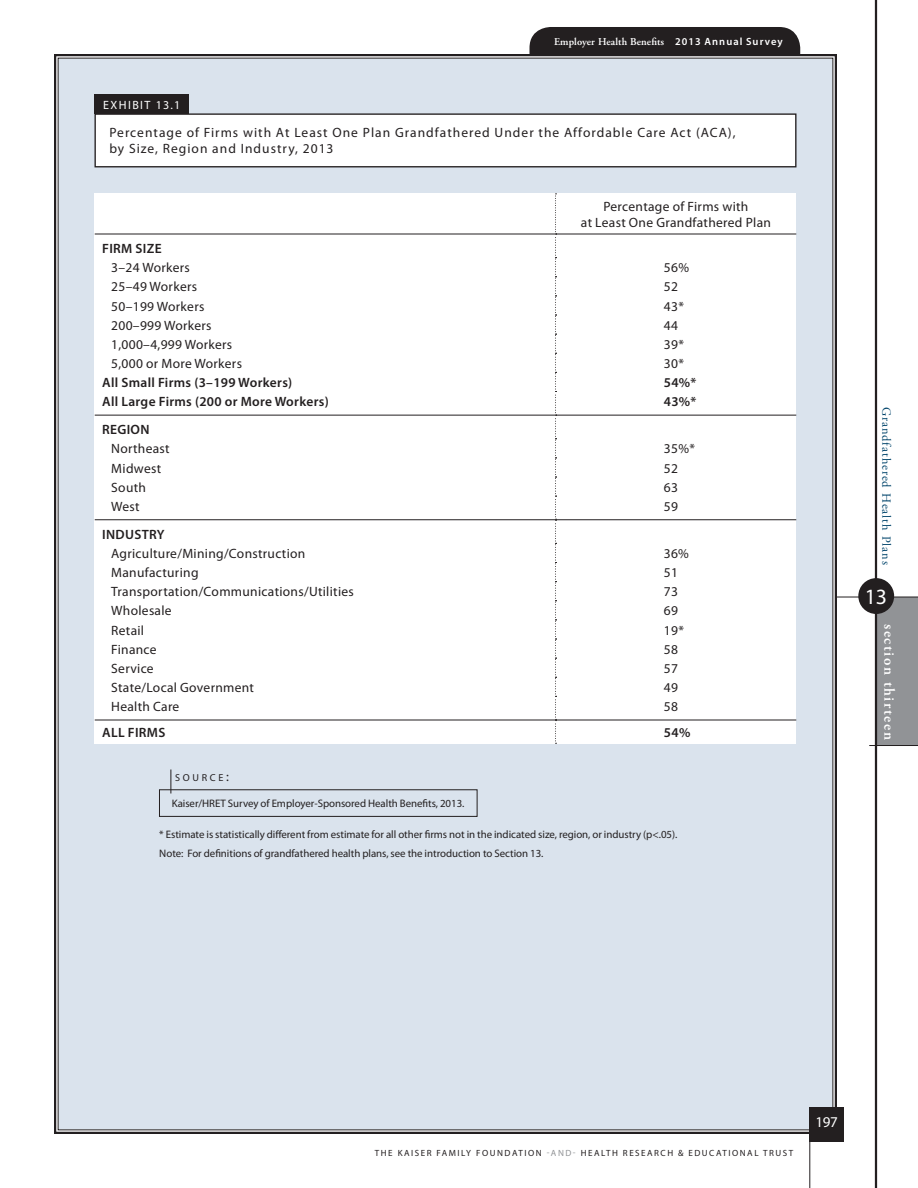
<style>
.page{position:relative;width:918px;height:1188px;background:#fff}
.page>*{position:absolute;margin:0;border:0;box-sizing:border-box;transform-origin:0 0}
.t1{font:21.9px "Myriad Pro";color:#fff}
.t2{font:600 15px "Adobe Garamond Pro";letter-spacing:.1em;color:#fff}
.t3{font:15px "Myriad Pro";color:#fff}
.t4{font:13.5px/16.5px "Myriad Pro";letter-spacing:.025em;color:#231f20;text-align:center}
.t5{font:13.5px/16.5px "Myriad Pro";letter-spacing:.075em;color:#231f20}
.t6{font:600 13.5px "Myriad Pro";letter-spacing:.025em;color:#231f20}
.t7{font:12.3px "Adobe Garamond Pro";letter-spacing:.055em;color:#00446b}
.t8{font:12px "Myriad Pro";letter-spacing:.12em;color:#fff}
.t9{font:10.8px/19.5px "Myriad Pro";letter-spacing:-.005em;color:#231f20}
.t10{font:600 10.5px "Adobe Garamond Pro";letter-spacing:.01em;color:#fff}
.t11{font:10.2px "Myriad Pro";letter-spacing:.265em;color:#231f20}
.t12{font:9px "Myriad Pro";letter-spacing:.17em;color:#231f20}
.s1{font-family:"Myriad Pro"}
.s2{font-size:13.5px}
.s3{color:#919396}
</style>
<div class="page">
<div style="left:876px;top:597px;width:42px;height:149px;background:#919396"></div>
<hr style="left:824px;top:597px;width:94px;height:1px;background:#231f20">
<hr style="left:875px;top:0;width:2px;height:1188px;background:#231f20">
<hr style="left:869px;top:745px;width:49px;height:1px;background:#231f20">
<div style="left:858px;top:578px;width:36px;height:36px;background:#231f20;border-radius:50%"></div>
<div style="left:530px;top:27px;width:270px;height:47px;background:#231f20;border-radius:21px"></div>
<div style="left:54px;top:53px;width:784px;height:1082px;background:#dae3ed"></div>
<div style="left:810px;top:1107px;width:34px;height:34px;background:#231f20"></div>
<hr style="left:810px;top:1107px;width:1px;height:81px;background:#231f20">
<div style="left:94px;top:94px;width:95px;height:20px;background:#231f20"></div>
<div style="left:95px;top:114px;width:701px;height:53px;background:#fff"></div>
<div style="left:95px;top:113px;width:702px;height:54px;border:1px solid #231f20"></div>
<div style="left:95px;top:194px;width:701px;height:550px;background:#fff"></div>
<hr style="left:95px;top:234px;width:460px;height:1px;background:#231f20">
<hr style="left:556px;top:234px;width:240px;height:1px;background:#231f20">
<hr style="left:95px;top:415px;width:460px;height:1px;background:#231f20">
<hr style="left:556px;top:415px;width:240px;height:1px;background:#231f20">
<svg style="left:555px;top:194px;width:2px;height:550px"></svg>
<hr style="left:95px;top:720px;width:701px;height:1px;background:#231f20">
<hr style="left:95px;top:519px;width:701px;height:1px;background:#231f20">
<div style="left:159px;top:790px;width:318px;height:27px;border:1px solid #231f20"></div>
<svg style="left:171px;top:770px;width:1px;height:24px"></svg>
<p class="t10" style="left:554px;top:38px;width:230px">Employer Health Benefits <span class="s1">2013 Annual Survey</span></p>
<p class="t8" style="left:103px;top:100px;width:79px">EXHIBIT 13.1</p>
<p class="t5" style="left:109px;top:125px;width:628px">Percentage of Firms with At Least One Plan Grandfathered Under the Affordable Care Act (ACA), by Size, Region and Industry, 2013</p>
<p class="t4" style="left:581px;top:199px;width:192px">Percentage of Firms with<br>at Least One Grandfathered Plan</p>
<p class="t6" style="left:102px;top:244px;width:61px">FIRM SIZE</p>
<p class="t4" style="left:111px;top:261px;width:80px">3–24 Workers</p>
<p class="t4" style="left:664px;top:261px;width:27px">56%</p>
<p class="t4" style="left:111px;top:280px;width:87px">25–49 Workers</p>
<p class="t4" style="left:664px;top:280px;width:16px">52</p>
<p class="t4" style="left:111px;top:299px;width:95px">50–199 Workers</p>
<p class="t4" style="left:664px;top:299px;width:22px">43*</p>
<p class="t4" style="left:111px;top:318px;width:102px">200–999 Workers</p>
<p class="t4" style="left:664px;top:318px;width:16px">44</p>
<p class="t4" style="left:111px;top:337px;width:123px">1,000–4,999 Workers</p>
<p class="t4" style="left:664px;top:337px;width:22px">39*</p>
<p class="t4" style="left:111px;top:356px;width:132px">5,000 or More Workers</p>
<p class="t4" style="left:664px;top:356px;width:22px">30*</p>
<p class="t6" style="left:102px;top:377px;width:192px">All Small Firms (3–199 Workers)</p>
<p class="t6" style="left:664px;top:377px;width:34px">54%*</p>
<p class="t6" style="left:102px;top:397px;width:228px">All Large Firms (200 or More Workers)</p>
<p class="t6" style="left:664px;top:397px;width:34px">43%*</p>
<p class="t6" style="left:102px;top:425px;width:49px">REGION</p>
<p class="t4" style="left:111px;top:442px;width:60px">Northeast</p>
<p class="t4" style="left:664px;top:442px;width:33px">35%*</p>
<p class="t4" style="left:111px;top:461px;width:52px">Midwest</p>
<p class="t4" style="left:664px;top:461px;width:16px">52</p>
<p class="t4" style="left:111px;top:480px;width:36px">South</p>
<p class="t4" style="left:664px;top:480px;width:16px">63</p>
<p class="t4" style="left:111px;top:499px;width:30px">West</p>
<p class="t4" style="left:664px;top:499px;width:16px">59</p>
<p class="t6" style="left:102px;top:529px;width:64px">INDUSTRY</p>
<p class="t4" style="left:111px;top:547px;width:196px">Agriculture/Mining/Construction</p>
<p class="t4" style="left:664px;top:547px;width:27px">36%</p>
<p class="t4" style="left:111px;top:566px;width:89px">Manufacturing</p>
<p class="t4" style="left:664px;top:566px;width:16px">51</p>
<p class="t4" style="left:111px;top:585px;width:244px">Transportation/Communications/Utilities</p>
<p class="t4" style="left:664px;top:585px;width:16px">73</p>
<p class="t4" style="left:111px;top:604px;width:62px">Wholesale</p>
<p class="t4" style="left:664px;top:604px;width:16px">69</p>
<p class="t4" style="left:111px;top:623px;width:34px">Retail</p>
<p class="t4" style="left:664px;top:623px;width:22px">19*</p>
<p class="t4" style="left:111px;top:642px;width:47px">Finance</p>
<p class="t4" style="left:664px;top:642px;width:16px">58</p>
<p class="t4" style="left:111px;top:661px;width:44px">Service</p>
<p class="t4" style="left:664px;top:661px;width:16px">57</p>
<p class="t4" style="left:111px;top:680px;width:144px">State/Local Government</p>
<p class="t4" style="left:664px;top:680px;width:16px">49</p>
<p class="t4" style="left:111px;top:700px;width:70px">Health Care</p>
<p class="t4" style="left:664px;top:700px;width:16px">58</p>
<p class="t6" style="left:102px;top:727px;width:65px">ALL FIRMS</p>
<p class="t6" style="left:664px;top:727px;width:28px">54%</p>
<p class="t11" style="left:175px;top:774px;width:55px">SOURCE<span class="s2">:</span></p>
<p class="t9" style="left:172px;top:795px;width:294px">Kaiser/HRET Survey of Employer-Sponsored Health Benefits, 2013.</p>
<p class="t9" style="left:159px;top:825px;width:520px">* Estimate is statistically different from estimate for all other firms not in the indicated size, region, or industry (p&lt;.05).<br>Note: For definitions of grandfathered health plans, see the introduction to Section 13.</p>
<p class="t7" style="left:891px;top:407px;width:159px;rotate:90deg">Grandfathered Health Plans</p>
<h1 class="t1" style="left:865px;top:588px;width:24px">13</h1>
<p class="t2" style="left:895px;top:624px;width:117px;rotate:90deg">section thirteen</p>
<p class="t12" style="left:375px;top:1149px;width:420px">THE KAISER FAMILY FOUNDATION <span class="s3">-AND-</span> HEALTH RESEARCH &amp; EDUCATIONAL TRUST</p>
<p class="t3" style="left:816px;top:1117px;width:24px">197</p>
</div>
